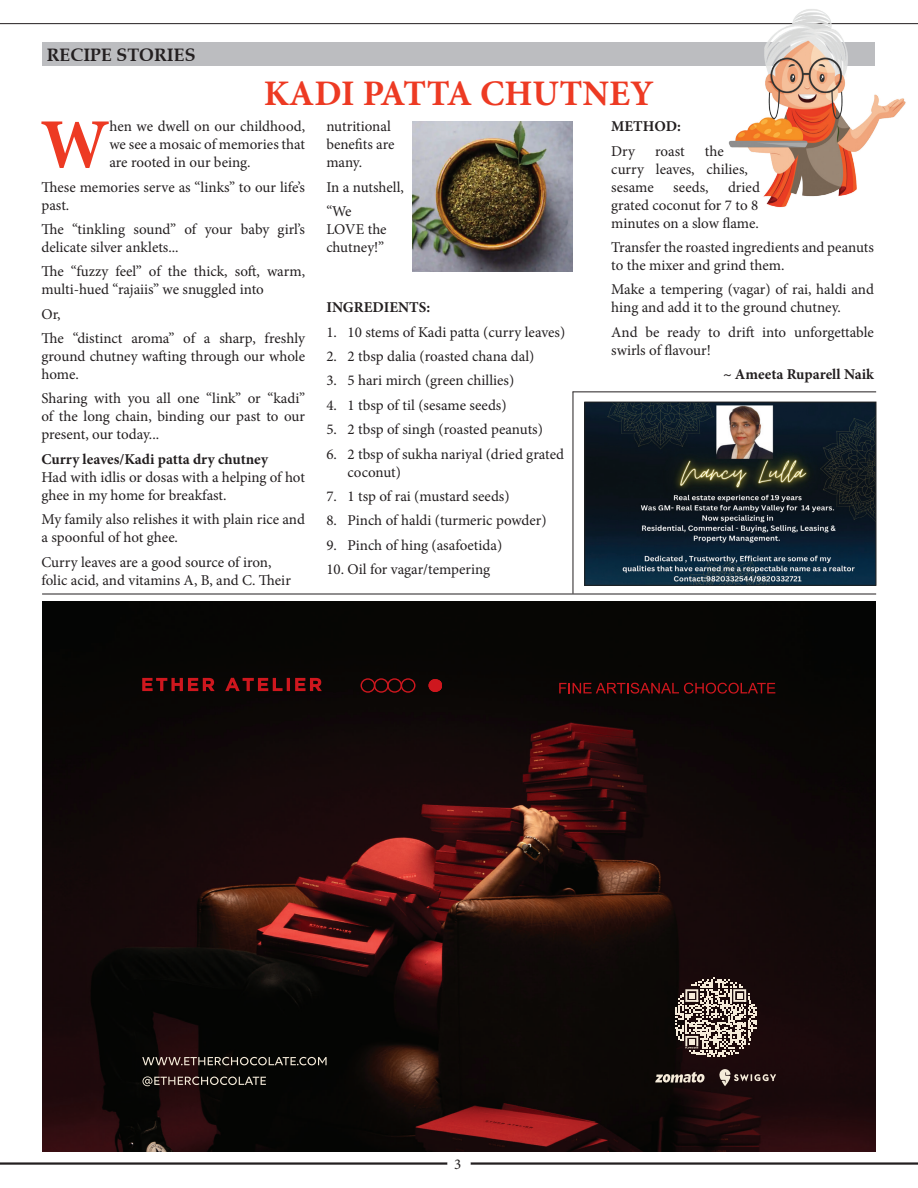
<style>
.page{position:relative;width:918px;height:1188px;background:#fff}
.page>*{position:absolute;margin:0;border:0;box-sizing:border-box;transform-origin:0 0}
.t1{font:700 70.35px "Minion Pro";color:#ed3a23}
.t2{font:700 36px "Minion Pro";color:#ed3a23}
.t3{font:700 18px "Zapf Calligraphic 801 BT";color:#231f20}
.t4{font:15px/18px "Minion Pro";color:#231f20}
.t5{font:700 15px "Minion Pro";color:#231f20}
</style>
<div class="page">
<hr style="left:0;top:1162px;width:918px;height:3px;background:#231f20">
<div style="left:447px;top:1152px;width:24px;height:23px;background:#fff;border-radius:50%"></div>
<hr style="left:0;top:23px;width:918px;height:1px;background:#231f20">
<hr style="left:573px;top:391px;width:303px;height:1px;background:#231f20">
<hr style="left:573px;top:392px;width:1px;height:202px;background:#231f20">
<img style="left:587px;top:404px;width:287px;height:179px">
<div style="left:585px;top:402px;width:291px;height:183px;border:1px solid #1f2020"></div>
<img style="left:42px;top:602px;width:834px;height:550px">
<svg style="left:675px;top:977px;width:82px;height:80px"></svg>
<svg style="left:655px;top:1072px;width:50px;height:11px"></svg>
<svg style="left:719px;top:1069px;width:57px;height:17px"></svg>
<svg style="left:142px;top:1057px;width:185px;height:8px"></svg>
<svg style="left:143px;top:1076px;width:123px;height:10px"></svg>
<svg style="left:361px;top:678px;width:55px;height:15px"></svg>
<svg style="left:429px;top:679px;width:4px;height:13px"></svg>
<div style="left:433px;top:679px;width:7px;height:13px;background:#ce171e"></div>
<svg style="left:440px;top:679px;width:3px;height:13px"></svg>
<svg style="left:142px;top:678px;width:180px;height:13px"></svg>
<svg style="left:559px;top:683px;width:216px;height:11px"></svg>
<div style="left:43px;top:43px;width:832px;height:23px;background:#bcbdc0"></div>
<img style="left:729px;top:9px;width:181px;height:199px">
<img style="left:412px;top:121px;width:161px;height:150px">
<hr style="left:42px;top:594px;width:834px;height:1px;background:#231f20">
<p class="t3" style="left:47px;top:44px;width:150px">RECIPE STORIES</p>
<h2 class="t2" style="left:264px;top:68px;width:391px">KADI PATTA CHUTNEY</h2>
<h1 class="t1" style="left:41px;top:95px;width:70px">W</h1>
<p class="t4" style="left:109px;top:118px;width:197px;text-align:justify">hen we dwell on our childhood, we see a mosaic of memories that are rooted in our being.</p>
<p class="t4" style="left:41px;top:178px;width:265px">These memories serve as “links” to our life’s past.</p>
<p class="t4" style="left:41px;top:220px;width:265px">The “tinkling sound” of your baby girl’s delicate silver anklets...</p>
<p class="t4" style="left:41px;top:263px;width:265px">The “fuzzy feel” of the thick, soft, warm, multi-hued “rajaiis” we snuggled into</p>
<p class="t4" style="left:41px;top:302px;width:265px;line-height:24.3px">Or,<br>The “distinct aroma” of a sharp, freshly</p>
<p class="t4" style="left:41px;top:347px;width:265px">ground chutney wafting through our whole home.</p>
<p class="t4" style="left:41px;top:390px;width:265px;text-align:justify">Sharing with you all one “link” or “kadi” of the long chain, binding our past to our present, our today...</p>
<p class="t5" style="left:41px;top:449px;width:228px">Curry leaves/Kadi patta dry chutney</p>
<p class="t4" style="left:41px;top:468px;width:265px">Had with idlis or dosas with a helping of hot ghee in my home for breakfast.</p>
<p class="t4" style="left:41px;top:511px;width:265px">My family also relishes it with plain rice and a spoonful of hot ghee.</p>
<p class="t4" style="left:41px;top:553px;width:251px">Curry leaves are a good source of iron, folic acid, and vitamins A, B, and C. Their</p>
<p class="t4" style="left:326px;top:117px;width:70px">nutritional benefits are many.</p>
<p class="t4" style="left:326px;top:175px;width:79px;line-height:24.3px">In a nutshell, “We</p>
<p class="t4" style="left:326px;top:220px;width:62px">LOVE the chutney!”</p>
<p class="t5" style="left:326px;top:297px;width:105px">INGREDIENTS:</p>
<p class="t4" style="left:326px;top:323px;width:240px">1. 10 stems of Kadi patta (curry leaves)</p>
<p class="t4" style="left:326px;top:347px;width:210px">2. 2 tbsp dalia (roasted chana dal)</p>
<p class="t4" style="left:326px;top:372px;width:189px">3. 5 hari mirch (green chillies)</p>
<p class="t4" style="left:326px;top:396px;width:182px">4. 1 tbsp of til (sesame seeds)</p>
<p class="t4" style="left:326px;top:420px;width:218px">5. 2 tbsp of singh (roasted peanuts)</p>
<p class="t4" style="left:348px;top:445px;width:218px;text-indent:-21px">6. 2 tbsp of sukha nariyal (dried grated coconut)</p>
<p class="t4" style="left:326px;top:487px;width:185px">7. 1 tsp of rai (mustard seeds)</p>
<p class="t4" style="left:326px;top:512px;width:222px">8. Pinch of haldi (turmeric powder)</p>
<p class="t4" style="left:326px;top:536px;width:177px">9. Pinch of hing (asafoetida)</p>
<p class="t4" style="left:326px;top:560px;width:165px">10. Oil for vagar/tempering</p>
<p class="t5" style="left:611px;top:116px;width:71px">METHOD:</p>
<p class="t4" style="left:611px;top:142px;width:25px">Dry</p>
<p class="t4" style="left:655px;top:142px;width:31px">roast</p>
<p class="t4" style="left:611px;top:142px;width:138px;text-indent:94px">the curry leaves, chilies, sesame</p>
<p class="t4" style="left:611px;top:178px;width:150px;text-align:justify;text-indent:117px">dried grated coconut for 7 to 8 minutes on a slow flame.</p>
<p class="t4" style="left:611px;top:238px;width:264px">Transfer the roasted ingredients and peanuts to the mixer and grind them.</p>
<p class="t4" style="left:611px;top:281px;width:264px">Make a tempering (vagar) of rai, haldi and hing and add it to the ground chutney.</p>
<p class="t4" style="left:611px;top:323px;width:264px">And be ready to drift into unforgettable swirls of flavour!</p>
<p class="t5" style="left:723px;top:364px;width:152px">~ Ameeta Ruparell Naik</p>
<p class="t4" style="left:673px;top:178px;width:37px">seeds,</p>
<p class="t4" style="left:454px;top:1155px;width:9px">3</p>
</div>
